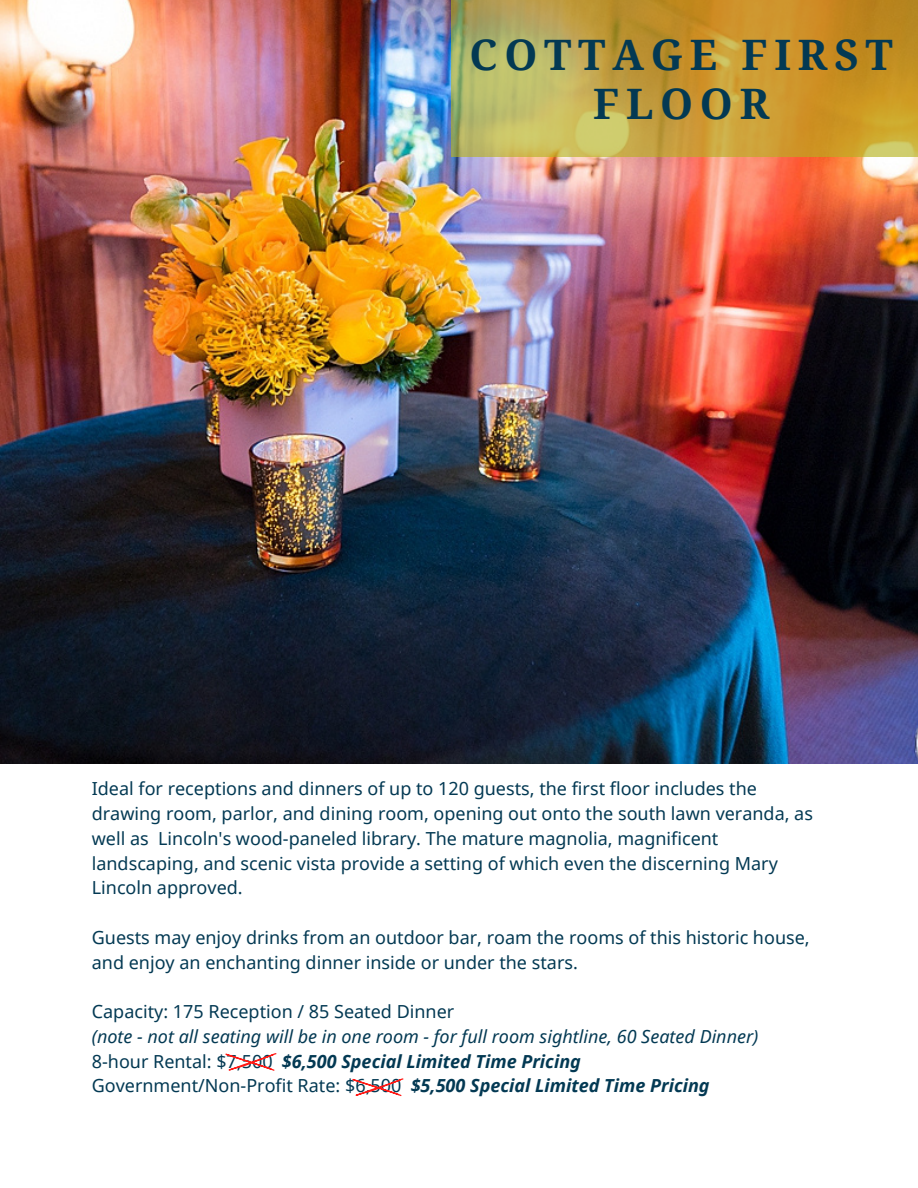
<style>
.page{position:relative;width:918px;height:1188px;background:#fff}
.page>*{position:absolute;margin:0;border:0;box-sizing:border-box;transform-origin:0 0}
.t1{font:700 42px/48.3px "Noto Serif";letter-spacing:.16em;color:#033953;text-align:center}
.t2{font:18px/24.8px "Noto Sans";color:#033953}
.t3{font:italic 18px/24.8px "Noto Sans";color:#033953}
.s1{font-style:normal}
.s2{font-weight:700}
</style>
<div class="page">
<img style="left:0;top:0;width:918px;height:764px">
<svg style="left:451px;top:0;width:467px;height:157px;background:#c3a03f"></svg>
<svg style="left:352px;top:1078px;width:51px;height:18px"></svg>
<svg style="left:225px;top:1053px;width:51px;height:18px"></svg>
<h1 class="t1" style="left:470px;top:30px;width:425px">COTTAGE FIRST<br>FLOOR</h1>
<p class="t2" style="left:92px;top:776px;width:723px">Ideal for receptions and dinners of up to 120 guests, the first floor includes the drawing room, parlor, and dining room, opening out onto the south lawn veranda, as well as Lincoln's wood-paneled library. The mature magnolia, magnificent landscaping, and scenic vista provide a setting of which even the discerning Mary Lincoln approved.</p>
<p class="t2" style="left:92px;top:925px;width:719px">Guests may enjoy drinks from an outdoor bar, roam the rooms of this historic house, and enjoy an enchanting dinner inside or under the stars.</p>
<p class="t2" style="left:92px;top:999px;width:364px">Capacity: 175 Reception / 85 Seated Dinner</p>
<p class="t3" style="left:92px;top:1024px;width:668px">(note - not all seating will be in one room - for full room sightline, 60 Seated Dinner)<br><span class="s1">8-hour Rental: $7,500</span> <span class="s2">$6,500 Special Limited Time Pricing<br></span><span class="s1">Government/Non-Profit Rate: $6,500</span> <span class="s2">$5,500 Special Limited Time Pricing</span></p>
</div>
